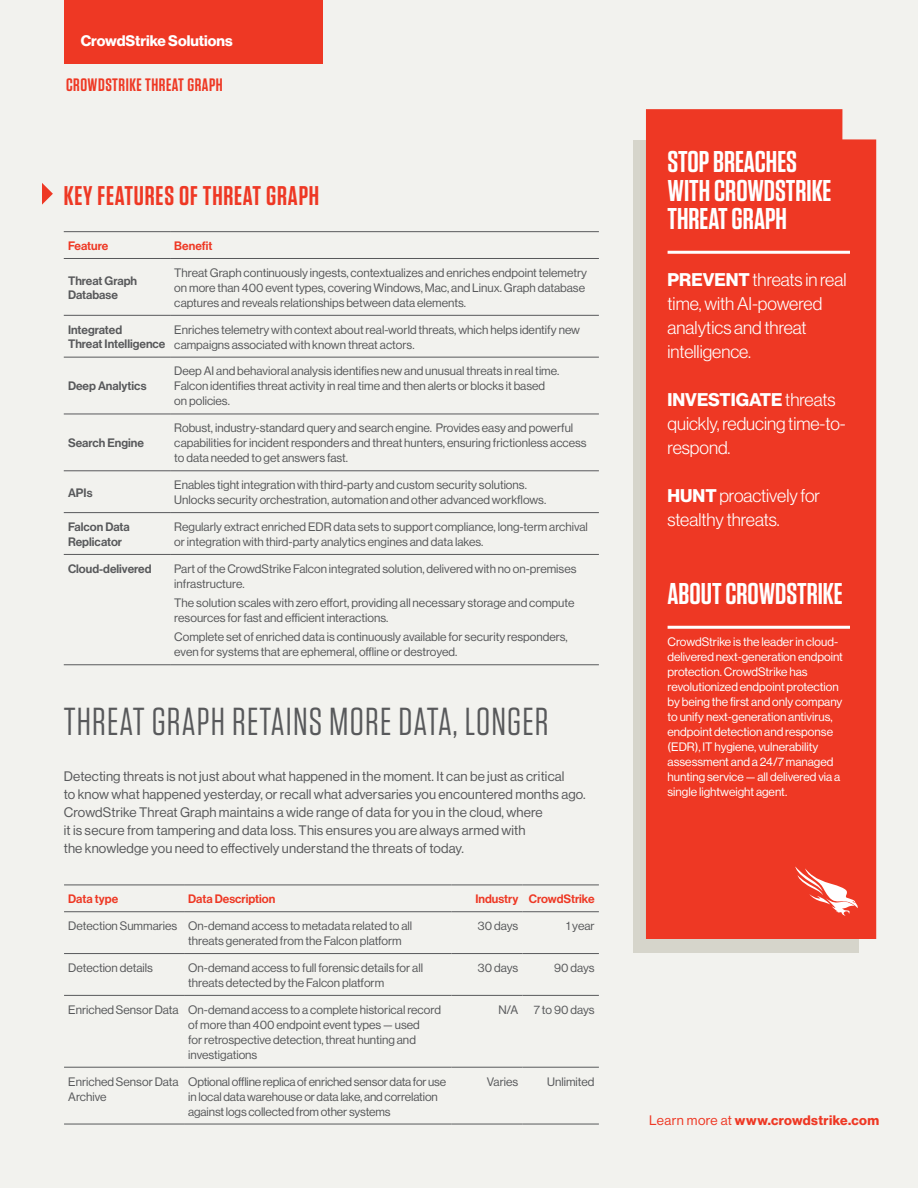
<style>
.page{position:relative;width:918px;height:1188px;background:#f2f2ee}
.page>*{position:absolute;margin:0;border:0;box-sizing:border-box;transform-origin:0 0}
.t1{font:39px "Tungsten";letter-spacing:.03em;color:#58595b}
.t2{font:600 30px/28.5px "Tungsten";color:#fff}
.t3{font:600 27px "Tungsten";letter-spacing:.03em;color:#ee3824}
.t4{font:300 18px/24px "Haas Grot Disp 45";color:#fff}
.t5{font:600 18px "Tungsten";letter-spacing:.03em;color:#ee3824}
.t6{font:700 18px "Haas Grot Disp 75";color:#fff}
.t7{font:700 15px "Haas Grot Disp 75";color:#fff}
.t8{font:13.5px/18px "Haas Grot Disp 55 Roman";letter-spacing:.01em;color:#58595b}
.t9{font:700 13.5px "Haas Grot Disp 75";letter-spacing:.03em;color:#ee3824}
.t10{font:12px/15px "Haas Grot Disp 55 Roman";color:#58595b}
.t11{font:12px/15px "Haas Grot Disp 55 Roman";color:#fff}
.t12{font:500 12px/14.4px "Haas Grot Disp 65";color:#58595b}
.t13{font:500 12px "Haas Grot Disp 65";color:#ee3824}
.s1{font-family:"Haas Grot Disp 75";font-weight:700}
.s2{font-family:"Haas Grot Disp 45";font-weight:300}
.s3{font-family:"Haas Grot Disp 55 Roman";font-weight:400}
</style>
<div class="page">
<div style="left:64px;top:0;width:258px;height:64px;background:#ee3824"></div>
<hr style="left:64px;top:995px;width:120px;height:1px;background:#58595b">
<hr style="left:184px;top:995px;width:268px;height:1px;background:#58595b">
<hr style="left:452px;top:995px;width:71px;height:1px;background:#58595b">
<hr style="left:523px;top:995px;width:76px;height:1px;background:#58595b">
<hr style="left:64px;top:1067px;width:120px;height:1px;background:#58595b">
<hr style="left:184px;top:1067px;width:268px;height:1px;background:#58595b">
<hr style="left:452px;top:1067px;width:71px;height:1px;background:#58595b">
<hr style="left:523px;top:1067px;width:76px;height:1px;background:#58595b">
<hr style="left:64px;top:1124px;width:120px;height:1px;background:#58595b">
<hr style="left:184px;top:1124px;width:268px;height:1px;background:#58595b">
<hr style="left:452px;top:1124px;width:71px;height:1px;background:#58595b">
<hr style="left:523px;top:1124px;width:76px;height:1px;background:#58595b">
<hr style="left:64px;top:885px;width:120px;height:1px;background:#58595b">
<hr style="left:184px;top:885px;width:268px;height:1px;background:#58595b">
<hr style="left:452px;top:885px;width:71px;height:1px;background:#58595b">
<hr style="left:523px;top:885px;width:76px;height:1px;background:#58595b">
<hr style="left:64px;top:911px;width:120px;height:1px;background:#58595b">
<hr style="left:184px;top:911px;width:268px;height:1px;background:#58595b">
<hr style="left:452px;top:911px;width:71px;height:1px;background:#58595b">
<hr style="left:523px;top:911px;width:76px;height:1px;background:#58595b">
<hr style="left:64px;top:953px;width:120px;height:1px;background:#58595b">
<hr style="left:184px;top:953px;width:268px;height:1px;background:#58595b">
<hr style="left:452px;top:953px;width:71px;height:1px;background:#58595b">
<hr style="left:523px;top:953px;width:76px;height:1px;background:#58595b">
<div style="left:633px;top:141px;width:225px;height:812px;background:#d6d5cb"></div>
<div style="left:646px;top:109px;width:230px;height:830px;background:#ee3824"></div>
<hr style="left:668px;top:626px;width:182px;height:3px;background:#fff">
<hr style="left:668px;top:251px;width:182px;height:3px;background:#fff">
<svg style="left:795px;top:866px;width:64px;height:50px;background:#f16454"></svg>
<hr style="left:64px;top:357px;width:106px;height:1px;background:#58595b">
<hr style="left:170px;top:357px;width:429px;height:1px;background:#58595b">
<hr style="left:64px;top:414px;width:106px;height:1px;background:#58595b">
<hr style="left:170px;top:414px;width:429px;height:1px;background:#58595b">
<hr style="left:64px;top:471px;width:106px;height:1px;background:#58595b">
<hr style="left:170px;top:471px;width:429px;height:1px;background:#58595b">
<hr style="left:64px;top:512px;width:106px;height:1px;background:#58595b">
<hr style="left:170px;top:512px;width:429px;height:1px;background:#58595b">
<hr style="left:64px;top:554px;width:106px;height:1px;background:#58595b">
<hr style="left:170px;top:554px;width:429px;height:1px;background:#58595b">
<hr style="left:64px;top:665px;width:106px;height:1px;background:#58595b">
<hr style="left:170px;top:665px;width:429px;height:1px;background:#58595b">
<hr style="left:64px;top:231px;width:106px;height:1px;background:#58595b">
<hr style="left:170px;top:231px;width:429px;height:1px;background:#58595b">
<hr style="left:64px;top:258px;width:106px;height:1px;background:#58595b">
<hr style="left:170px;top:258px;width:429px;height:1px;background:#58595b">
<hr style="left:64px;top:315px;width:106px;height:1px;background:#58595b">
<hr style="left:170px;top:315px;width:429px;height:1px;background:#58595b">
<svg style="left:42px;top:183px;width:11px;height:22px"></svg>
<p class="t7" style="left:81px;top:32px;width:153px">CrowdStrike Solutions</p>
<h3 class="t5" style="left:66px;top:75px;width:158px">CROWDSTRIKE THREAT GRAPH</h3>
<h3 class="t3" style="left:64px;top:181px;width:257px">KEY FEATURES OF THREAT GRAPH</h3>
<p class="t13" style="left:68px;top:239px;width:42px">Feature</p>
<p class="t13" style="left:174px;top:239px;width:40px">Benefit</p>
<p class="t12" style="left:68px;top:273px;width:71px">Threat Graph<br>Database</p>
<p class="t10" style="left:174px;top:265px;width:414px">Threat Graph continuously ingests, contextualizes and enriches endpoint telemetry on more than 400 event types, covering Windows, Mac, and Linux. Graph database captures and reveals relationships between data elements.</p>
<p class="t12" style="left:68px;top:323px;width:99px">Integrated<br>Threat Intelligence</p>
<p class="t10" style="left:174px;top:322px;width:407px">Enriches telemetry with context about real-world threats, which helps identify new campaigns associated with known threat actors.</p>
<p class="t12" style="left:68px;top:379px;width:80px">Deep Analytics</p>
<p class="t10" style="left:174px;top:364px;width:386px">Deep AI and behavioral analysis identifies new and unusual threats in real time.<br>Falcon identifies threat activity in real time and then alerts or blocks it based on policies.</p>
<p class="t12" style="left:68px;top:436px;width:78px">Search Engine</p>
<p class="t10" style="left:174px;top:421px;width:414px">Robust, industry-standard query and search engine. Provides easy and powerful capabilities for incident responders and threat hunters, ensuring frictionless access to data needed to get answers fast.</p>
<p class="t12" style="left:68px;top:485px;width:26px">APIs</p>
<p class="t10" style="left:174px;top:477px;width:373px">Enables tight integration with third-party and custom security solutions.<br>Unlocks security orchestration, automation and other advanced workflows.</p>
<p class="t12" style="left:68px;top:520px;width:63px">Falcon Data<br>Replicator</p>
<p class="t10" style="left:174px;top:519px;width:415px">Regularly extract enriched EDR data sets to support compliance, long-term archival or integration with third-party analytics engines and data lakes.</p>
<p class="t12" style="left:68px;top:562px;width:85px">Cloud-delivered</p>
<p class="t10" style="left:174px;top:561px;width:404px">Part of the CrowdStrike Falcon integrated solution, delivered with no on-premises infrastructure.</p>
<p class="t10" style="left:174px;top:595px;width:402px">The solution scales with zero effort, providing all necessary storage and compute resources for fast and efficient interactions.</p>
<p class="t10" style="left:174px;top:630px;width:395px">Complete set of enriched data is continuously available for security responders, even for systems that are ephemeral, offline or destroyed.</p>
<h1 class="t1" style="left:64px;top:701px;width:486px">THREAT GRAPH RETAINS MORE DATA, LONGER</h1>
<p class="t8" style="left:64px;top:767px;width:523px">Detecting threats is not just about what happened in the moment. It can be just as critical<br>to know what happened yesterday, or recall what adversaries you encountered months ago.<br>CrowdStrike Threat Graph maintains a wide range of data for you in the cloud, where<br>it is secure from tampering and data loss. This ensures you are always armed with<br>the knowledge you need to effectively understand the threats of today.</p>
<p class="t13" style="left:68px;top:892px;width:51px">Data type</p>
<p class="t13" style="left:188px;top:892px;width:88px">Data Description</p>
<p class="t13" style="left:475px;top:892px;width:121px">Industry CrowdStrike</p>
<p class="t10" style="left:188px;top:918px;width:226px;text-indent:-120px">Detection Summaries On-demand access to metadata related to all threats generated from the Falcon platform</p>
<p class="t10" style="left:478px;top:918px;width:42px">30 days</p>
<p class="t10" style="left:566px;top:918px;width:30px">1 year</p>
<p class="t10" style="left:68px;top:960px;width:86px">Detection details</p>
<p class="t10" style="left:188px;top:960px;width:236px">On-demand access to full forensic details for all threats detected by the Falcon platform</p>
<p class="t10" style="left:478px;top:960px;width:42px">30 days</p>
<p class="t10" style="left:554px;top:960px;width:42px">90 days</p>
<p class="t10" style="left:188px;top:1002px;width:254px;text-indent:-120px">Enriched Sensor Data On-demand access to a complete historical record of more than 400 endpoint event types — used<br>for retrospective detection, threat hunting and investigations</p>
<p class="t10" style="left:498px;top:1002px;width:21px">N/A</p>
<p class="t10" style="left:534px;top:1002px;width:62px">7 to 90 days</p>
<p class="t10" style="left:68px;top:1074px;width:112px">Enriched Sensor Data<br>Archive</p>
<p class="t10" style="left:188px;top:1074px;width:260px">Optional offline replica of enriched sensor data for use in local data warehouse or data lake, and correlation against logs collected from other systems</p>
<p class="t10" style="left:487px;top:1074px;width:33px">Varies</p>
<p class="t10" style="left:547px;top:1074px;width:49px">Unlimited</p>
<h2 class="t2" style="left:668px;top:148px;width:165px">STOP BREACHES<br>WITH CROWDSTRIKE<br>THREAT GRAPH</h2>
<h3 class="t4" style="left:668px;top:268px;width:180px"><span class="s1">PREVENT</span> threats in real time, with AI-powered analytics and threat intelligence.</h3>
<h3 class="t6" style="left:668px;top:389px;width:169px">INVESTIGATE <span class="s2">threats</span></h3>
<h3 class="t4" style="left:668px;top:412px;width:180px">quickly, reducing time-to&shy;respond.</h3>
<h3 class="t4" style="left:668px;top:484px;width:154px"><span class="s1">HUNT</span> proactively for stealthy threats.</h3>
<h2 class="t2" style="left:668px;top:580px;width:177px">ABOUT CROWDSTRIKE</h2>
<p class="t11" style="left:668px;top:634px;width:177px">CrowdStrike is the leader in cloud&shy;delivered next-generation endpoint protection. CrowdStrike has revolutionized endpoint protection by being the first and only company to unify next-generation antivirus, endpoint detection and response (EDR), IT hygiene, vulnerability assessment and a 24/7 managed hunting service — all delivered via a single lightweight agent.</p>
<p class="t9" style="left:649px;top:1112px;width:231px"><span class="s3">Learn more at</span> www.crowdstrike.com</p>
</div>
